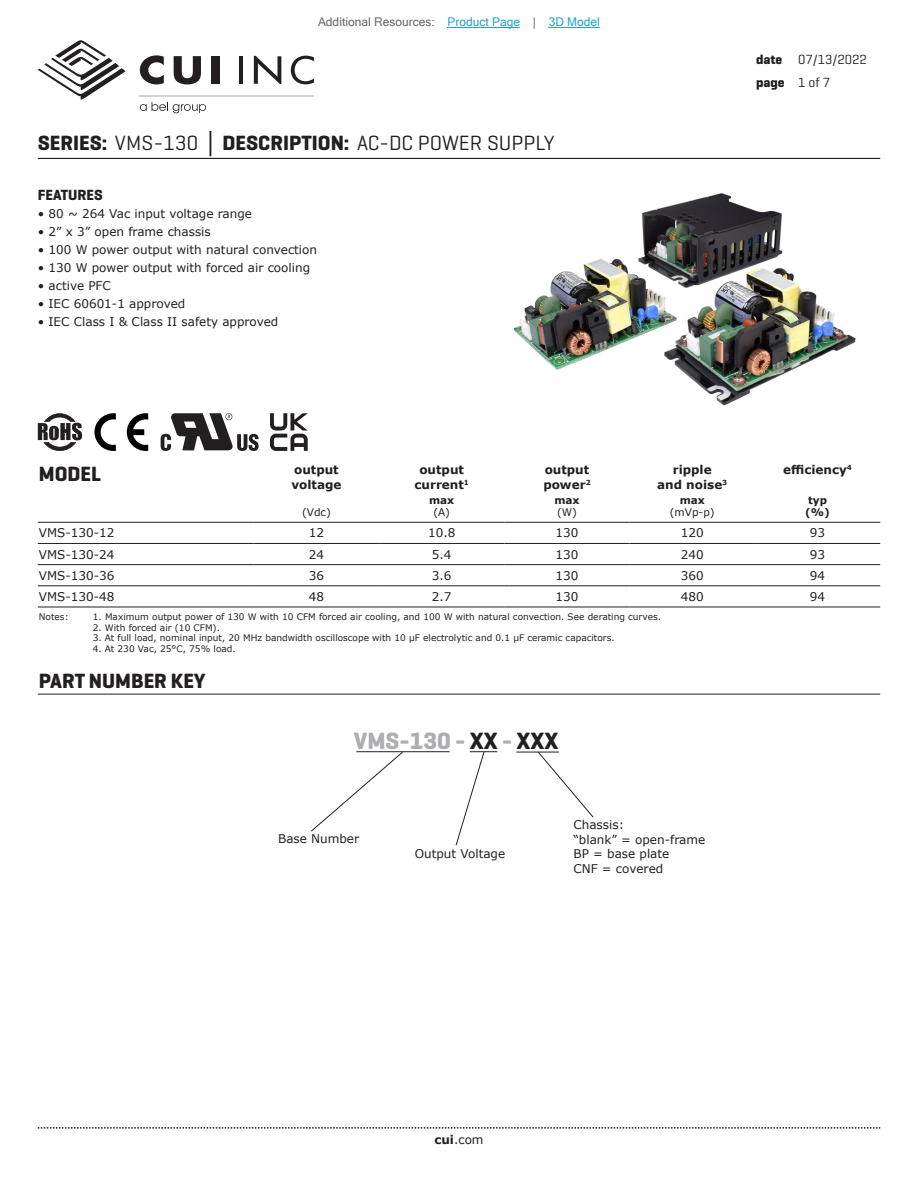
<style>
.page{position:relative;width:918px;height:1188px;background:#fff}
.page>*{position:absolute;margin:0;border:0;box-sizing:border-box;transform-origin:0 0}
.t1{font:700 24px "Geogrotesque";color:#adaeb2}
.t2{font:21px "Geogrotesque";color:#231f20}
.t3{font:700 21px "Geogrotesque";color:#231f20}
.t4{font:700 15px "Geogrotesque";color:#231f20}
.t5{font:13.5px/22.5px "Geogrotesque";color:#231f20}
.t6{font:12px/14.4px "Verdana";color:#231f20}
.t7{font:700 12px/14.4px "Verdana";color:#231f20}
.t8{font:12px "Microsoft Sans Serif";color:#63676b}
.t9{font:10.5px "Verdana";color:#231f20}
.t10{font:700 10.5px/12.6px "Verdana";color:#231f20}
.t11{font:9px "Verdana";color:#231f20}
.s1{color:#23a4c6}
.s2{font-weight:700}
.s3{font-family:"Verdana";font-weight:700}
.s4{color:#231f20}
</style>
<div class="page">
<svg style="left:38px;top:1127px;width:842px;height:2px"></svg>
<hr style="left:38px;top:158px;width:842px;height:1px;background:#231f20">
<svg style="left:38px;top:40px;width:88px;height:60px"></svg>
<hr style="left:239px;top:56px;width:4px;height:28px;background:#231f20">
<svg style="left:254px;top:56px;width:27px;height:28px"></svg>
<svg style="left:291px;top:56px;width:23px;height:28px"></svg>
<svg style="left:140px;top:55px;width:24px;height:29px"></svg>
<svg style="left:174px;top:56px;width:27px;height:28px"></svg>
<div style="left:211px;top:56px;width:8px;height:28px;background:#231f20"></div>
<svg style="left:140px;top:102px;width:66px;height:11px"></svg>
<hr style="left:140px;top:95px;width:174px;height:1px;background:#231f20">
<hr style="left:38px;top:522px;width:216px;height:1px;background:#231f20">
<hr style="left:254px;top:522px;width:125px;height:1px;background:#231f20">
<hr style="left:379px;top:522px;width:125px;height:1px;background:#231f20">
<hr style="left:504px;top:522px;width:126px;height:1px;background:#231f20">
<hr style="left:630px;top:522px;width:125px;height:1px;background:#231f20">
<hr style="left:755px;top:522px;width:125px;height:1px;background:#231f20">
<hr style="left:38px;top:543px;width:216px;height:1px;background:#231f20">
<hr style="left:254px;top:543px;width:125px;height:1px;background:#231f20">
<hr style="left:379px;top:543px;width:125px;height:1px;background:#231f20">
<hr style="left:504px;top:543px;width:126px;height:1px;background:#231f20">
<hr style="left:630px;top:543px;width:125px;height:1px;background:#231f20">
<hr style="left:755px;top:543px;width:125px;height:1px;background:#231f20">
<hr style="left:38px;top:564px;width:216px;height:1px;background:#231f20">
<hr style="left:254px;top:564px;width:125px;height:1px;background:#231f20">
<hr style="left:379px;top:564px;width:125px;height:1px;background:#231f20">
<hr style="left:504px;top:564px;width:126px;height:1px;background:#231f20">
<hr style="left:630px;top:564px;width:125px;height:1px;background:#231f20">
<hr style="left:755px;top:564px;width:125px;height:1px;background:#231f20">
<hr style="left:38px;top:585px;width:216px;height:1px;background:#231f20">
<hr style="left:254px;top:585px;width:125px;height:1px;background:#231f20">
<hr style="left:379px;top:585px;width:125px;height:1px;background:#231f20">
<hr style="left:504px;top:585px;width:126px;height:1px;background:#231f20">
<hr style="left:630px;top:585px;width:125px;height:1px;background:#231f20">
<hr style="left:755px;top:585px;width:125px;height:1px;background:#231f20">
<hr style="left:38px;top:607px;width:216px;height:1px;background:#231f20">
<hr style="left:254px;top:607px;width:125px;height:1px;background:#231f20">
<hr style="left:379px;top:607px;width:125px;height:1px;background:#231f20">
<hr style="left:504px;top:607px;width:126px;height:1px;background:#231f20">
<hr style="left:630px;top:607px;width:125px;height:1px;background:#231f20">
<hr style="left:755px;top:607px;width:125px;height:1px;background:#231f20">
<svg style="left:161px;top:413px;width:98px;height:38px"></svg>
<svg style="left:38px;top:413px;width:44px;height:38px"></svg>
<svg style="left:95px;top:413px;width:53px;height:38px"></svg>
<hr style="left:38px;top:694px;width:842px;height:1px;background:#231f20">
<hr style="left:356px;top:751px;width:93px;height:1px;background:#231f20">
<svg style="left:311px;top:751px;width:93px;height:81px"></svg>
<svg style="left:455px;top:751px;width:42px;height:95px"></svg>
<hr style="left:516px;top:752px;width:43px;height:1px;background:#231f20">
<svg style="left:537px;top:751px;width:57px;height:67px"></svg>
<svg style="left:270px;top:413px;width:38px;height:38px"></svg>
<img style="left:513px;top:193px;width:343px;height:213px">
<hr style="left:448px;top:27px;width:72px;height:1px;background:#23a4c6">
<hr style="left:549px;top:27px;width:51px;height:1px;background:#23a4c6">
<p class="t8" style="left:318px;top:15px;width:283px">Additional Resources: <span class="s1">Product Page</span> | <span class="s1">3D Model</span></p>
<h2 class="t2" style="left:38px;top:130px;width:518px"><span class="s2">SERIES:</span> VMS-130 <span class="s3">│</span> <span class="s2">DESCRIPTION:</span> AC-DC POWER SUPPLY</h2>
<p class="t4" style="left:38px;top:186px;width:67px">FEATURES</p>
<p class="t6" style="left:38px;top:207px;width:216px">• 80 ~ 264 Vac input voltage range</p>
<p class="t6" style="left:38px;top:225px;width:175px">• 2” x 3” open frame chassis</p>
<p class="t6" style="left:38px;top:243px;width:281px">• 100 W power output with natural convection</p>
<p class="t6" style="left:38px;top:261px;width:274px">• 130 W power output with forced air cooling</p>
<p class="t6" style="left:38px;top:279px;width:75px">• active PFC</p>
<p class="t6" style="left:38px;top:297px;width:149px">• IEC 60601-1 approved</p>
<p class="t6" style="left:38px;top:315px;width:242px">• IEC Class I &amp; Class II safety approved</p>
<p class="t5" style="left:756px;top:48px;width:112px"><span class="s2">date</span> 07/13/2022 <span class="s2">page</span> 1 of 7</p>
<h2 class="t3" style="left:39px;top:461px;width:64px">MODEL</h2>
<p class="t7" style="left:291px;top:462px;width:51px">output voltage</p>
<p class="t7" style="left:414px;top:462px;width:56px;text-align:center">output current<sup>1</sup></p>
<p class="t7" style="left:543px;top:462px;width:49px">output power<sup>2</sup></p>
<p class="t7" style="left:657px;top:462px;width:72px;text-align:center">ripple<br>and noise<sup>3</sup></p>
<p class="t7" style="left:783px;top:462px;width:70px">efficiency<sup>4</sup></p>
<p class="t9" style="left:302px;top:505px;width:30px">(Vdc)</p>
<p class="t10" style="left:805px;top:493px;width:26px">typ (%)</p>
<p class="t10" style="left:429px;top:493px;width:27px">max</p>
<p class="t9" style="left:433px;top:505px;width:18px">(A)</p>
<p class="t10" style="left:554px;top:493px;width:27px">max</p>
<p class="t9" style="left:557px;top:505px;width:21px">(W)</p>
<p class="t10" style="left:680px;top:493px;width:27px">max</p>
<p class="t9" style="left:670px;top:505px;width:46px">(mVp-p)</p>
<p class="t6" style="left:39px;top:526px;width:77px">VMS-130-12</p>
<p class="t6" style="left:309px;top:526px;width:17px">12</p>
<p class="t6" style="left:428px;top:526px;width:29px">10.8</p>
<p class="t6" style="left:556px;top:526px;width:24px">130</p>
<p class="t6" style="left:681px;top:526px;width:24px">120</p>
<p class="t6" style="left:810px;top:526px;width:17px">93</p>
<p class="t6" style="left:39px;top:547px;width:77px">VMS-130-24</p>
<p class="t6" style="left:309px;top:547px;width:17px">24</p>
<p class="t6" style="left:432px;top:547px;width:21px">5.4</p>
<p class="t6" style="left:556px;top:547px;width:24px">130</p>
<p class="t6" style="left:681px;top:547px;width:24px">240</p>
<p class="t6" style="left:810px;top:547px;width:17px">93</p>
<p class="t6" style="left:39px;top:568px;width:77px">VMS-130-36</p>
<p class="t6" style="left:309px;top:568px;width:17px">36</p>
<p class="t6" style="left:432px;top:568px;width:21px">3.6</p>
<p class="t6" style="left:556px;top:568px;width:24px">130</p>
<p class="t6" style="left:681px;top:568px;width:24px">360</p>
<p class="t6" style="left:810px;top:568px;width:17px">94</p>
<p class="t6" style="left:39px;top:589px;width:77px">VMS-130-48</p>
<p class="t6" style="left:309px;top:589px;width:17px">48</p>
<p class="t6" style="left:432px;top:589px;width:21px">2.7</p>
<p class="t6" style="left:556px;top:589px;width:24px">130</p>
<p class="t6" style="left:681px;top:589px;width:24px">480</p>
<p class="t6" style="left:810px;top:589px;width:17px">94</p>
<p class="t11" style="left:39px;top:610px;width:31px">Notes:</p>
<p class="t11" style="left:93px;top:610px;width:570px">1. Maximum output power of 130 W with 10 CFM forced air cooling, and 100 W with natural convection. See derating curves.</p>
<p class="t11" style="left:93px;top:621px;width:129px">2. With forced air (10 CFM).</p>
<p class="t11" style="left:93px;top:632px;width:524px">3. At full load, nominal input, 20 MHz bandwidth oscilloscope with 10 µF electrolytic and 0.1 µF ceramic capacitors.</p>
<p class="t11" style="left:93px;top:643px;width:145px">4. At 230 Vac, 25°C, 75% load.</p>
<h2 class="t3" style="left:39px;top:668px;width:168px">PART NUMBER KEY</h2>
<h1 class="t1" style="left:354px;top:726px;width:206px">VMS-130 - <span class="s4">XX</span> - <span class="s4">XXX</span></h1>
<p class="t6" style="left:278px;top:831px;width:83px">Base Number</p>
<p class="t6" style="left:415px;top:847px;width:92px">Output Voltage</p>
<p class="t6" style="left:573px;top:818px;width:133px">Chassis:<br>“blank” = open-frame<br>BP = base plate<br>CNF = covered</p>
<p class="t6" style="left:434px;top:1132px;width:51px"><span class="s2">cui</span>.com</p>
</div>
